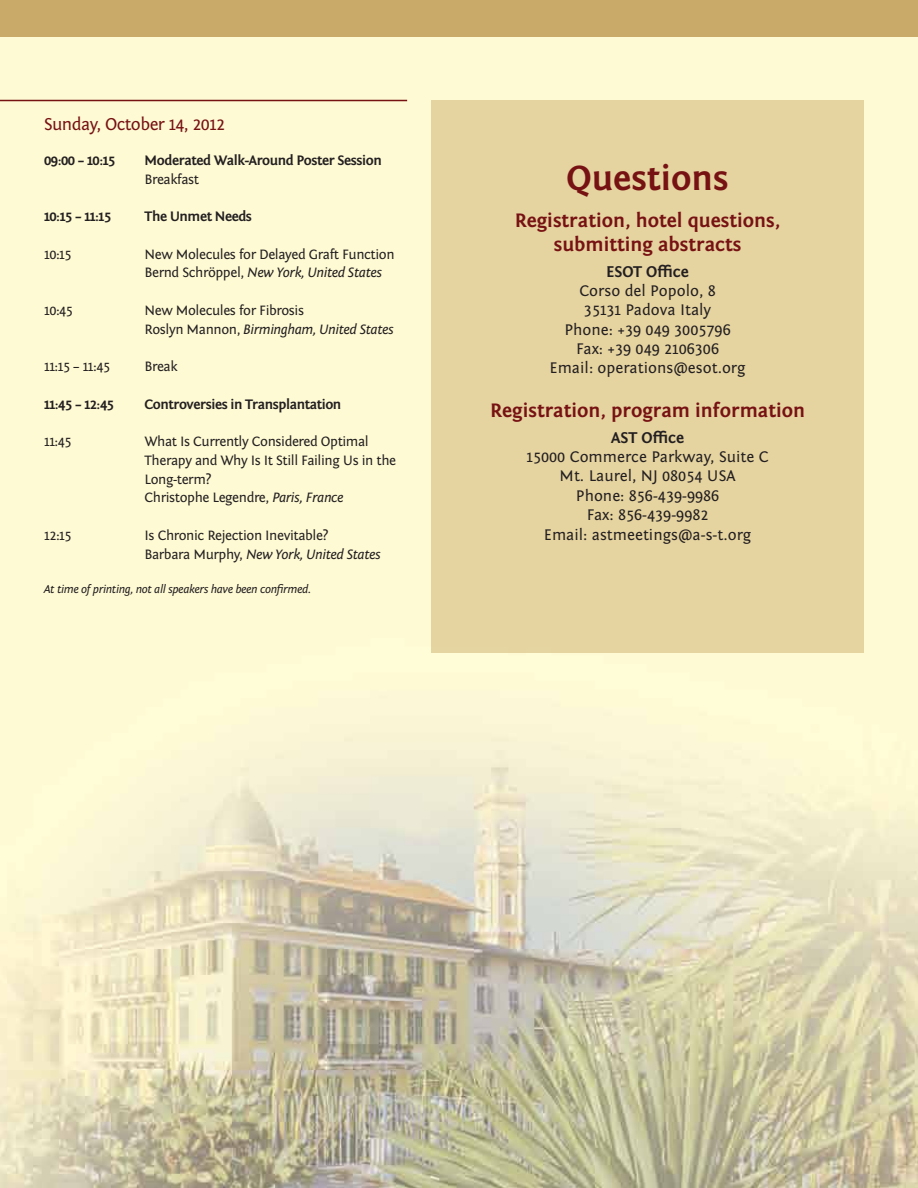
<style>
.page{position:relative;width:918px;height:1188px;background:#fff}
.page>*{position:absolute;margin:0;border:0;box-sizing:border-box;transform-origin:0 0}
.t1{font:700 36.3px "Fontin Sans";color:#771213}
.t2{font:700 20.25px/24.3px "Fontin Sans";color:#771213;text-align:center}
.t3{font:18px "Fontin Sans";letter-spacing:-.03em;color:#771213}
.t4{font:16.2px/19.4px "Fontin Sans";color:#231f20;text-align:center}
.t5{font:700 16.2px "Fontin Sans";color:#231f20}
.t6{font:14.25px/18.8px "Fontin Sans";letter-spacing:-.03em;color:#231f20}
.t7{font:700 14.25px "Fontin Sans";letter-spacing:-.03em;color:#231f20}
.t8{font:italic 12px "Fontin Sans";letter-spacing:-.03em;color:#231f20}
.s1{font-style:italic}
</style>
<div class="page">
<img style="left:0;top:37px;width:918px;height:1151px">
<div style="left:0;top:0;width:918px;height:37px;background:#caaa68"></div>
<div style="left:431px;top:100px;width:433px;height:552px;background:#e5d3a0"></div>
<hr style="left:0;top:100px;width:407px;height:1px;background:#771213">
<p class="t3" style="left:44px;top:115px;width:183px">Sunday, October 14, 2012</p>
<p class="t7" style="left:44px;top:152px;width:73px">09:00 – 10:15</p>
<p class="t7" style="left:145px;top:152px;width:239px">Moderated Walk-Around Poster Session</p>
<p class="t6" style="left:145px;top:170px;width:56px">Breakfast</p>
<p class="t7" style="left:44px;top:209px;width:69px">10:15 – 11:15</p>
<p class="t7" style="left:145px;top:209px;width:109px">The Unmet Needs</p>
<p class="t6" style="left:44px;top:245px;width:29px">10:15</p>
<p class="t6" style="left:145px;top:245px;width:252px">New Molecules for Delayed Graft Function<br>Bernd Schröppel, <span class="s1">New York, United States</span></p>
<p class="t6" style="left:44px;top:301px;width:31px">10:45</p>
<p class="t6" style="left:145px;top:301px;width:251px">New Molecules for Fibrosis<br>Roslyn Mannon, <span class="s1">Birmingham, United States</span></p>
<p class="t6" style="left:44px;top:357px;width:68px">11:15 – 11:45</p>
<p class="t6" style="left:145px;top:357px;width:35px">Break</p>
<p class="t7" style="left:44px;top:396px;width:72px">11:45 – 12:45</p>
<p class="t7" style="left:145px;top:396px;width:198px">Controversies in Transplantation</p>
<p class="t6" style="left:44px;top:432px;width:29px">11:45</p>
<p class="t6" style="left:145px;top:432px;width:253px">What Is Currently Considered Optimal<br>Therapy and Why Is It Still Failing Us in the<br>Long-term?<br>Christophe Legendre, <span class="s1">Paris, France</span></p>
<p class="t6" style="left:44px;top:526px;width:29px">12:15</p>
<p class="t6" style="left:145px;top:526px;width:238px">Is Chronic Rejection Inevitable?<br>Barbara Murphy, <span class="s1">New York, United States</span></p>
<p class="t8" style="left:44px;top:583px;width:268px">At time of printing, not all speakers have been confirmed.</p>
<h1 class="t1" style="left:567px;top:159px;width:163px">Questions</h1>
<h2 class="t2" style="left:515px;top:208px;width:267px">Registration, hotel questions, submitting abstracts</h2>
<p class="t5" style="left:606px;top:262px;width:84px">ESOT Office</p>
<p class="t4" style="left:550px;top:281px;width:197px">Corso del Popolo, 8<br>35131 Padova Italy<br>Phone: +39 049 3005796<br>Fax: +39 049 2106306<br>Email: operations@esot.org</p>
<h2 class="t2" style="left:490px;top:399px;width:317px">Registration, program information</h2>
<p class="t5" style="left:611px;top:428px;width:75px">AST Office</p>
<p class="t4" style="left:527px;top:447px;width:244px">15000 Commerce Parkway, Suite C<br>Mt. Laurel, NJ 08054 USA<br>Phone: 856-439-9986<br>Fax: 856-439-9982<br>Email: astmeetings@a-s-t.org</p>
</div>
